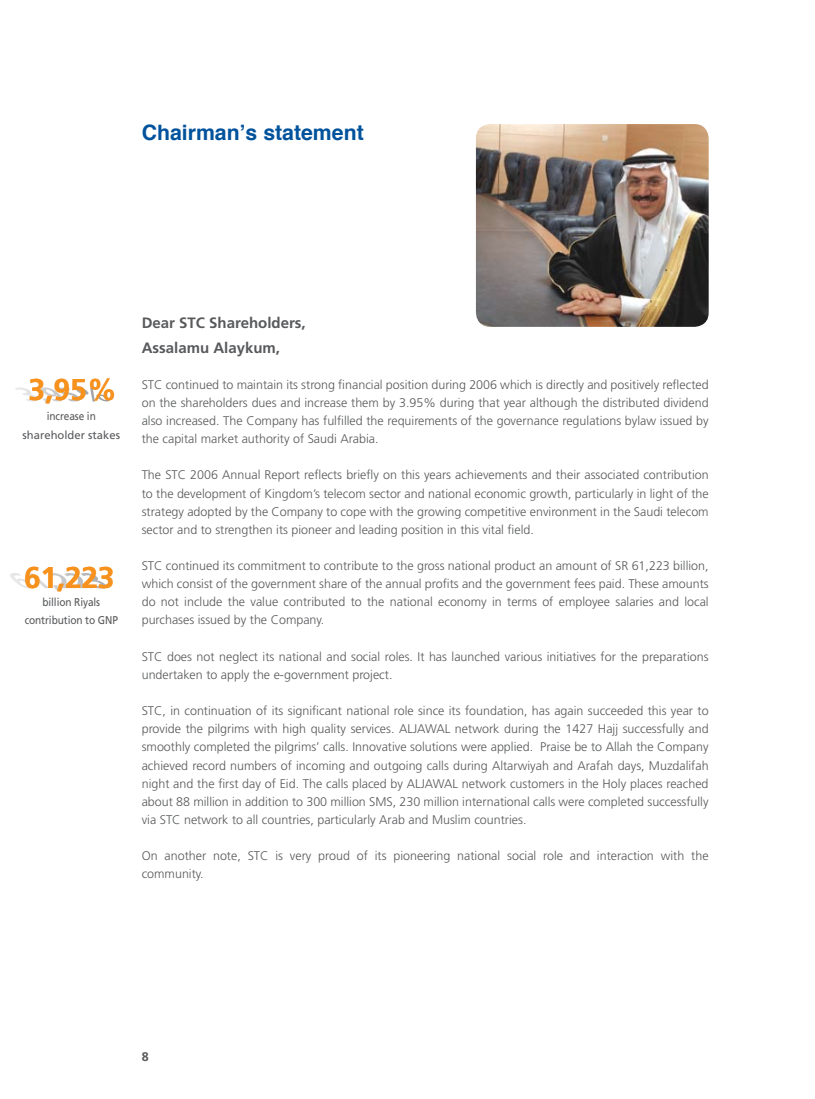
<style>
.page{position:relative;width:815px;height:1099px;background:#fff}
.page>*{position:absolute;margin:0;border:0;box-sizing:border-box;transform-origin:0 0}
.t1{font:700 30px "Frutiger";letter-spacing:-.01em;color:#f7921e}
.t2{font:700 21.25px "Helvetica";color:#00529c}
.t3{font:700 15px/25px "Frutiger";color:#58595b}
.t4{font:300 12.5px/18.1px "Frutiger";color:#58595b;text-align:justify}
.t5{font:700 12.5px "Frutiger";color:#58595b}
.t6{font:11.25px/18.1px "Frutiger";letter-spacing:-.01em;color:#58595b;text-align:center;scale:.9 1}
</style>
<div class="page">
<img style="left:476px;top:124px;width:233px;height:203px">
<svg style="left:15px;top:387px;width:95px;height:16px"></svg>
<svg style="left:10px;top:573px;width:97px;height:17px"></svg>
<h2 class="t2" style="left:142px;top:116px;width:223px">Chairman’s statement</h2>
<h1 class="t1" style="left:29px;top:372px;width:90px">3,95%</h1>
<p class="t6" style="left:23px;top:407px;width:110px">increase in shareholder stakes</p>
<h1 class="t1" style="left:24px;top:560px;width:92px">61,223</h1>
<p class="t6" style="left:25px;top:592px;width:105px">billion Riyals contribution to GNP</p>
<p class="t3" style="left:142px;top:310px;width:165px">Dear STC Shareholders,<br>Assalamu Alaykum,</p>
<p class="t4" style="left:142px;top:375px;width:568px">STC continued to maintain its strong financial position during 2006 which is directly and positively reflected on the shareholders dues and increase them by 3.95% during that year although the distributed dividend also increased. The Company has fulfilled the requirements of the governance regulations bylaw issued by the capital market authority of Saudi Arabia.</p>
<p class="t4" style="left:142px;top:466px;width:568px">The STC 2006 Annual Report reflects briefly on this years achievements and their associated contribution to the development of Kingdom’s telecom sector and national economic growth, particularly in light of the strategy adopted by the Company to cope with the growing competitive environment in the Saudi telecom sector and to strengthen its pioneer and leading position in this vital field.</p>
<p class="t4" style="left:142px;top:556px;width:568px">STC continued its commitment to contribute to the gross national product an amount of SR 61,223 billion, which consist of the government share of the annual profits and the government fees paid. These amounts do not include the value contributed to the national economy in terms of employee salaries and local purchases issued by the Company.</p>
<p class="t4" style="left:142px;top:647px;width:568px">STC does not neglect its national and social roles. It has launched various initiatives for the preparations undertaken to apply the e-government project.</p>
<p class="t4" style="left:142px;top:701px;width:568px">STC, in continuation of its significant national role since its foundation, has again succeeded this year to provide the pilgrims with high quality services. ALJAWAL network during the 1427 Hajj successfully and smoothly completed the pilgrims’ calls. Innovative solutions were applied. Praise be to Allah the Company achieved record numbers of incoming and outgoing calls during Altarwiyah and Arafah days, Muzdalifah night and the first day of Eid. The calls placed by ALJAWAL network customers in the Holy places reached about 88 million in addition to 300 million SMS, 230 million international calls were completed successfully via STC network to all countries, particularly Arab and Muslim countries.</p>
<p class="t4" style="left:142px;top:846px;width:568px">On another note, STC is very proud of its pioneering national social role and interaction with the community.</p>
<p class="t5" style="left:142px;top:1048px;width:8px">8</p>
</div>
